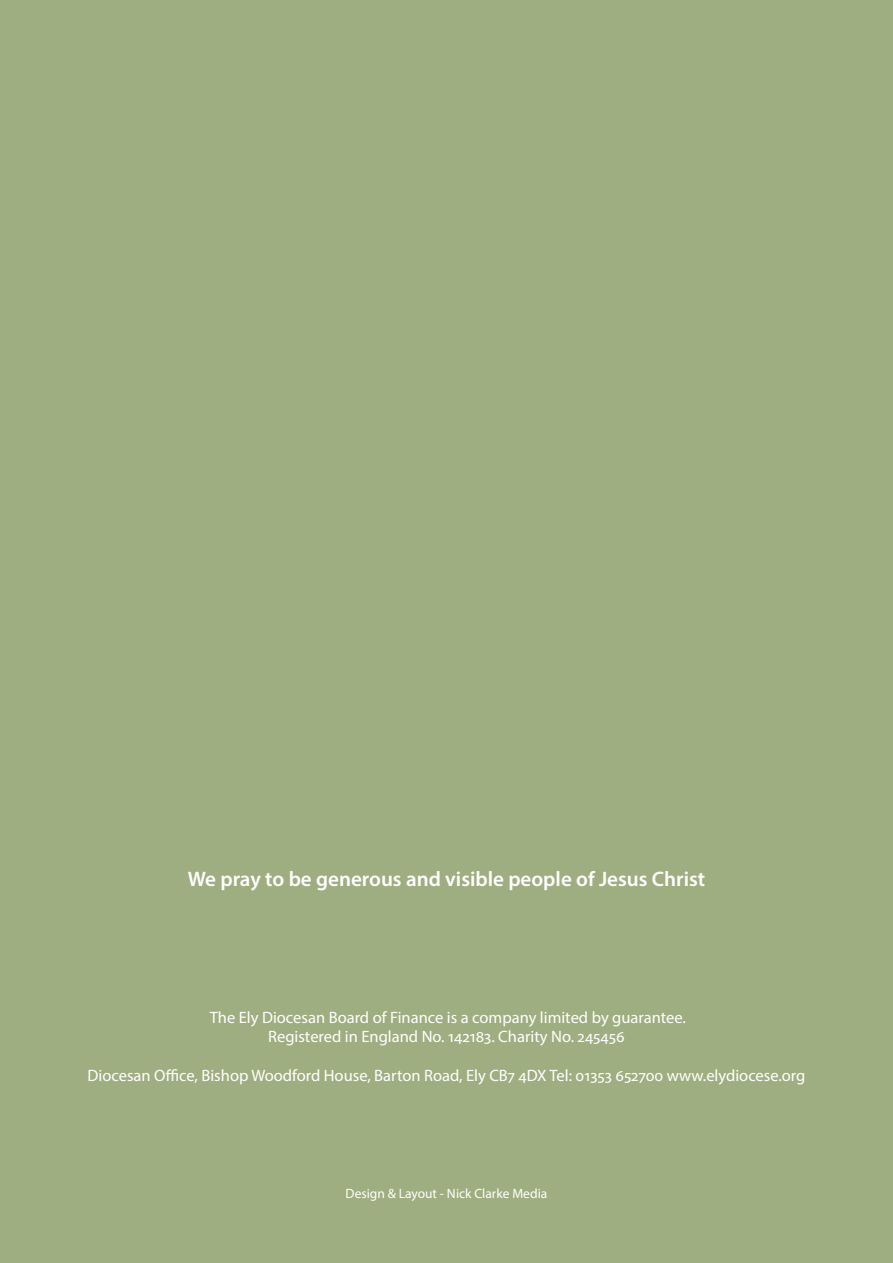
<style>
.page{position:relative;width:893px;height:1263px;background:#9fae80}
.page>*{position:absolute;margin:0;border:0;box-sizing:border-box;transform-origin:0 0}
.Heads_3{font:600 21px "Myriad Pro";color:#fff}
.Copy{font:16.5px/19.5px "Myriad Pro";color:#fff;text-align:center}
.Copy-2{font:13.5px "Myriad Pro";color:#fff}
</style>
<div class="page">
<p class="Heads_3" style="left:188px;top:866px;width:519px">We pray to be generous and visible people of Jesus Christ</p>
<p class="Copy" style="left:210px;top:1007px;width:478px">The Ely Diocesan Board of Finance is a company limited by guarantee.<br>Registered in England No. 142183. Charity No. 245456</p>
<p class="Copy" style="left:88px;top:1066px;width:719px">Diocesan Office, Bishop Woodford House, Barton Road, Ely CB7 4DX Tel: 01353 652700 www.elydiocese.org</p>
<p class="Copy-2" style="left:346px;top:1185px;width:203px">Design &amp; Layout - Nick Clarke Media</p>
</div>
